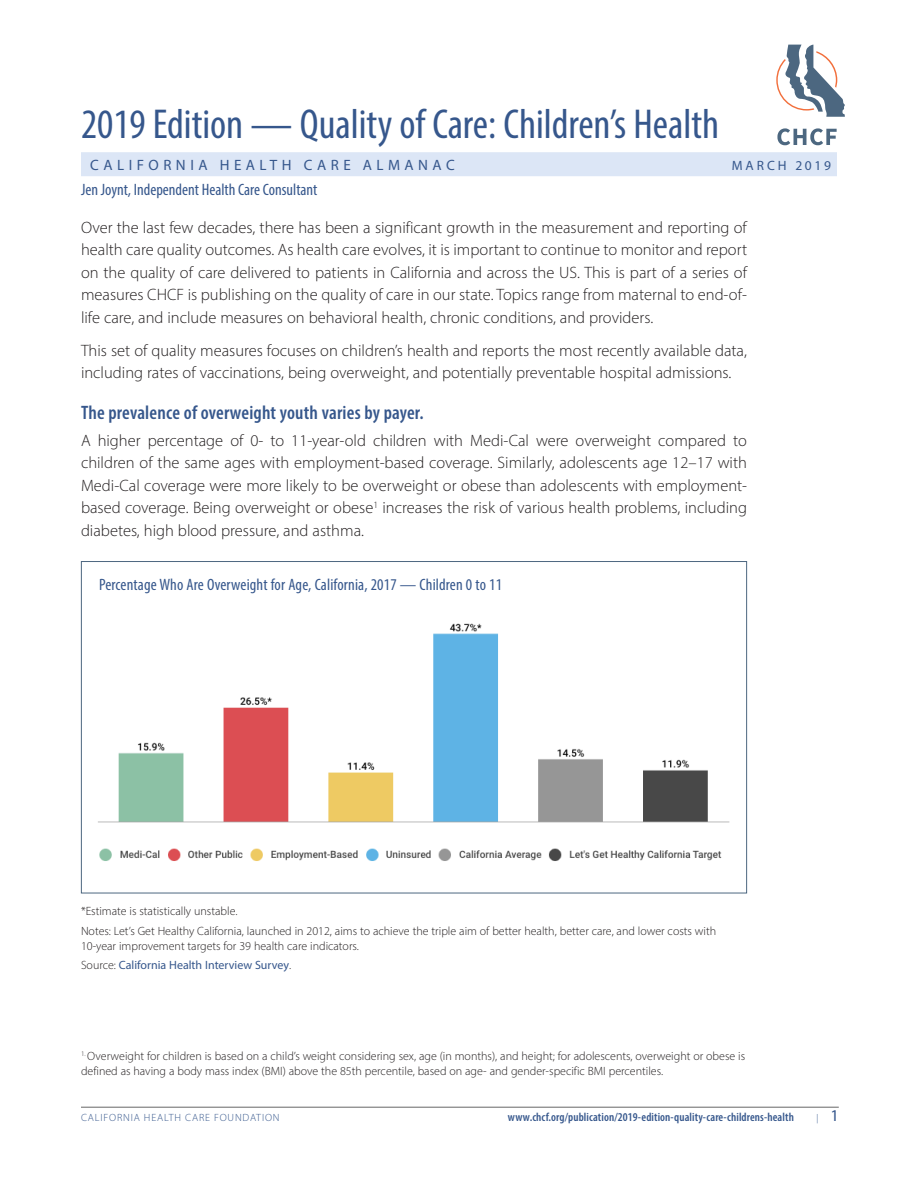
<style>
.page{position:relative;width:918px;height:1188px;background:#fff}
.page>*{position:absolute;margin:0;border:0;box-sizing:border-box;transform-origin:0 0}
.t1{font:condensed 42px "Myriad Pro";color:#36578c}
.Graph_Heading_2{font:600 condensed 19.5px "Myriad Pro";letter-spacing:.01em;color:#36578c}
.Text__11_15{font:300 16.5px/22.5px "Myriad Pro";color:#231f20;text-align:justify}
.Graph_Heading{font:condensed 16.5px "Myriad Pro";color:#36578c}
.t2{font:15px "Myriad Pro";letter-spacing:.3em;color:#36578c}
.t3{font:13.5px "Myriad Pro";letter-spacing:.21em;color:#36578c}
.Source{font:300 12px/15px "Myriad Pro";color:#231f20}
.t4{font:600 condensed 12px "Myriad Pro";letter-spacing:.01em;color:#36578c}
.Source-2{font:12px "Myriad Pro";color:#36578c}
.t5{font:300 10.5px "Myriad Pro";letter-spacing:.08em;color:#36578c}
.t6{font:300 9.3px "Myriad Pro";color:#36578c}
.s1{font-weight:300;color:#231f20}
.s2{font-weight:400;font-size:16.5px}
</style>
<div class="page">
<svg style="left:776px;top:45px;width:69px;height:72px"></svg>
<svg style="left:777px;top:128px;width:60px;height:17px"></svg>
<hr style="left:81px;top:1107px;width:758px;height:1px;background:#666">
<div style="left:81px;top:152px;width:756px;height:24px;background:#dce6f6"></div>
<img style="left:98px;top:623px;width:632px;height:238px">
<h1 class="t1" style="left:81px;top:99px;width:640px">2019 Edition — Quality of Care: Children’s Health</h1>
<p class="Graph_Heading" style="left:81px;top:180px;width:238px">Jen Joynt, Independent Health Care Consultant</p>
<p class="t2" style="left:90px;top:156px;width:366px">CALIFORNIA HEALTH CARE ALMANAC</p>
<p class="t3" style="left:732px;top:157px;width:101px">MARCH 2019</p>
<p class="Text__11_15" style="left:81px;top:216px;width:668px">Over the last few decades, there has been a significant growth in the measurement and reporting of health care quality outcomes. As health care evolves, it is important to continue to monitor and report on the quality of care delivered to patients in California and across the US. This is part of a series of measures CHCF is publishing on the quality of care in our state. Topics range from maternal to end-of&shy;life care, and include measures on behavioral health, chronic conditions, and providers.</p>
<p class="Text__11_15" style="left:81px;top:339px;width:668px">This set of quality measures focuses on children’s health and reports the most recently available data, including rates of vaccinations, being overweight, and potentially preventable hospital admissions.</p>
<p class="Graph_Heading_2" style="left:81px;top:400px;width:344px">The prevalence of overweight youth varies by payer.</p>
<p class="Text__11_15" style="left:81px;top:429px;width:668px">A higher percentage of 0- to 11-year-old children with Medi-Cal were overweight compared to children of the same ages with employment-based coverage. Similarly, adolescents age 12–17 with Medi-Cal coverage were more likely to be overweight or obese than adolescents with employment&shy;based coverage. Being overweight or obese<sup>1</sup> increases the risk of various health problems, including diabetes, high blood pressure, and asthma.</p>
<p class="Graph_Heading" style="left:99px;top:574px;width:405px">Percentage Who Are Overweight for Age, California, 2017 — Children 0 to 11</p>
<p class="Source" style="left:81px;top:903px;width:158px">*Estimate is statistically unstable.</p>
<p class="Source" style="left:81px;top:923px;width:637px">Notes: Let’s Get Healthy California, launched in 2012, aims to achieve the triple aim of better health, better care, and lower costs with<br>10-year improvement targets for 39 health care indicators.</p>
<p class="Source-2" style="left:81px;top:958px;width:212px"><span class="s1">Source:</span> California Health Interview Survey<span class="s1">.</span></p>
<p class="Source" style="left:81px;top:1049px;width:666px"><sup>1.</sup> Overweight for children is based on a child’s weight considering sex, age (in months), and height; for adolescents, overweight or obese is defined as having a body mass index (BMI) above the 85th percentile, based on age- and gender-specific BMI percentiles.</p>
<p class="t5" style="left:81px;top:1111px;width:200px">CALIFORNIA HEALTH CARE FOUNDATION</p>
<p class="t4" style="left:508px;top:1109px;width:288px">www.chcf.org/publication/2019-edition-quality-care-childrens-health</p>
<p class="t6" style="left:817px;top:1112px;width:24px">| <span class="s2">1</span></p>
</div>
